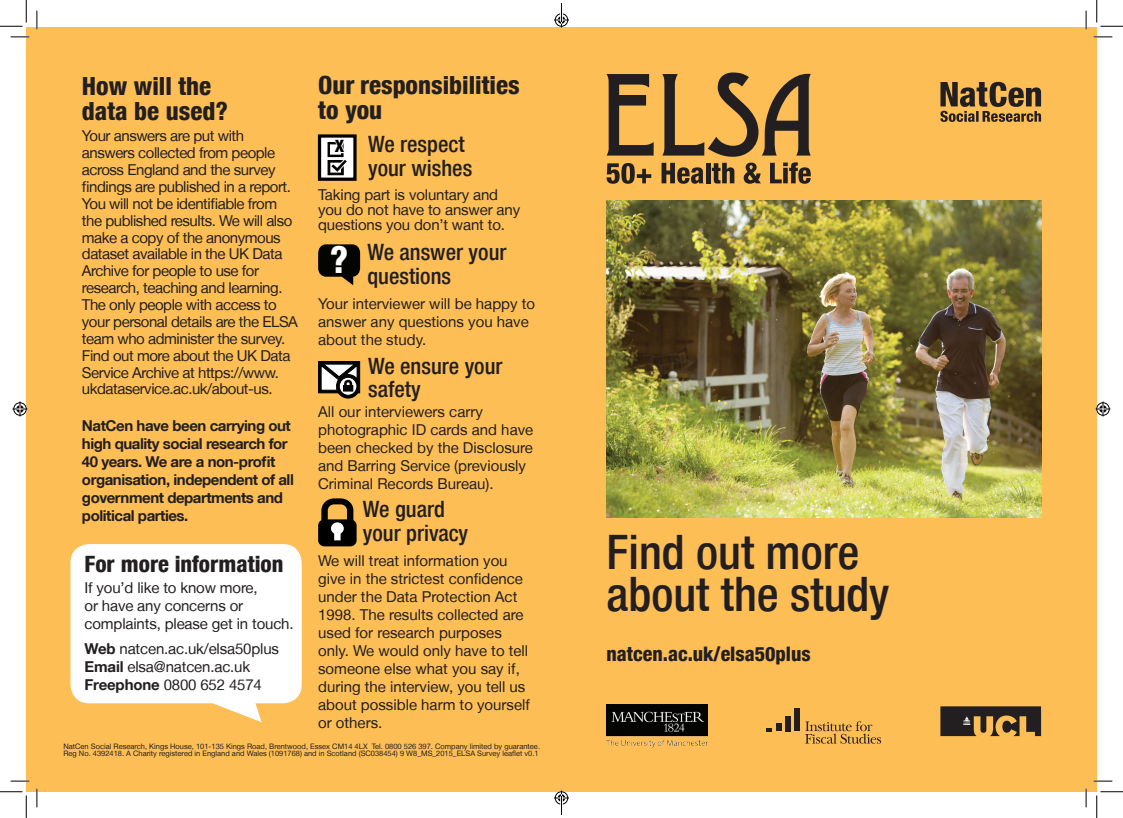
<style>
.page{position:relative;width:1123px;height:818px;background:#fff}
.page>*{position:absolute;margin:0;border:0;box-sizing:border-box;transform-origin:0 0}
.t1{font:500 condensed 47.5px/42.5px "Helvetica Neue LT";color:#231f20}
.t2{font:800 condensed 37.12px "Helvetica Neue LT";color:#fff}
.t3{font:800 condensed 25px/25px "Helvetica Neue LT";color:#231f20}
.t4{font:500 condensed 22.5px/23.8px "Helvetica Neue LT";color:#231f20}
.t5{font:800 condensed 22.5px "Helvetica Neue LT";color:#231f20}
.t6{font:800 condensed 20px "Helvetica Neue LT";color:#231f20}
.t7{font:800 condensed 17px "Helvetica Neue LT";color:#000}
.t8{font:15px/18px "Helvetica Neue LT";letter-spacing:-.01em;color:#231f20}
.t9{font:15px/16.9px "Helvetica Neue LT";letter-spacing:-.03em;color:#231f20}
.t10{font:700 15px/18px "Helvetica Neue LT";letter-spacing:-.03em;color:#231f20}
.t11{font:7.5px/7.5px "Helvetica Neue LT";color:#231f20}
.s1{font-weight:700}
</style>
<div class="page">
<div style="left:26px;top:27px;width:1070px;height:765px;background:#fdbe56"></div>
<img style="left:606px;top:705px;width:101px;height:42px">
<svg style="left:940px;top:706px;width:101px;height:30px"></svg>
<svg style="left:766px;top:728px;width:6px;height:3px"></svg>
<div style="left:775px;top:723px;width:6px;height:8px;background:#231f20"></div>
<div style="left:784px;top:716px;width:6px;height:15px;background:#231f20"></div>
<div style="left:793px;top:708px;width:6px;height:23px;background:#231f20"></div>
<svg style="left:805px;top:721px;width:76px;height:23px"></svg>
<div style="left:318px;top:134px;width:38px;height:47px;background:#fff;border:3px solid #000"></div>
<svg style="left:327px;top:160px;width:20px;height:15px"></svg>
<div style="left:327px;top:142px;width:16px;height:15px;border:2px solid #000"></div>
<svg style="left:333px;top:142px;width:11px;height:12px"></svg>
<svg style="left:318px;top:244px;width:42px;height:41px"></svg>
<svg style="left:318px;top:498px;width:38px;height:48px"></svg>
<svg style="left:318px;top:361px;width:42px;height:38px;background:#797267"></svg>
<svg style="left:606px;top:163px;width:45px;height:21px"></svg>
<svg style="left:606px;top:74px;width:47px;height:82px"></svg>
<svg style="left:661px;top:72px;width:150px;height:112px"></svg>
<svg style="left:940px;top:82px;width:101px;height:40px"></svg>
<img style="left:606px;top:201px;width:435px;height:317px">
<svg style="left:70px;top:544px;width:232px;height:178px;background:#fef8ed"></svg>
<svg style="left:11px;top:36px;width:18px;height:2px"></svg>
<svg style="left:1093px;top:36px;width:19px;height:2px"></svg>
<svg style="left:11px;top:780px;width:18px;height:2px"></svg>
<svg style="left:1093px;top:780px;width:19px;height:2px"></svg>
<svg style="left:36px;top:11px;width:2px;height:18px"></svg>
<svg style="left:36px;top:788px;width:2px;height:19px"></svg>
<svg style="left:1085px;top:11px;width:1px;height:18px"></svg>
<svg style="left:1085px;top:788px;width:1px;height:19px"></svg>
<svg style="left:0;top:0;width:27px;height:27px"></svg>
<svg style="left:0;top:791px;width:27px;height:27px"></svg>
<svg style="left:1096px;top:0;width:27px;height:27px"></svg>
<svg style="left:1096px;top:791px;width:27px;height:27px"></svg>
<svg style="left:13px;top:401px;width:15px;height:15px"></svg>
<svg style="left:1095px;top:401px;width:15px;height:15px"></svg>
<svg style="left:554px;top:3px;width:15px;height:25px"></svg>
<svg style="left:554px;top:790px;width:15px;height:25px"></svg>
<h3 class="t3" style="left:82px;top:74px;width:147px">How will the data be used?</h3>
<p class="t9" style="left:82px;top:127px;width:218px">Your answers are put with answers collected from people across England and the survey findings are published in a report.<br>You will not be identifiable from the published results. We will also make a copy of the anonymous dataset available in the UK Data<br>Archive for people to use for research, teaching and learning.<br>The only people with access to your personal details are the ELSA team who administer the survey.<br>Find out more about the UK Data<br>Service Archive at https://www. ukdataservice.ac.uk/about-us.</p>
<p class="t10" style="left:82px;top:416px;width:213px">NatCen have been carrying out high quality social research for<br>40 years. We are a non-profit organisation, independent of all government departments and political parties.</p>
<h3 class="t5" style="left:85px;top:550px;width:200px">For more information</h3>
<p class="t8" style="left:85px;top:578px;width:211px">If you’d like to know more,<br>or have any concerns or complaints, please get in touch.</p>
<p class="t8" style="left:85px;top:640px;width:196px"><span class="s1">Web</span> natcen.ac.uk/elsa50plus<br><span class="s1">Email</span> elsa@natcen.ac.uk<br><span class="s1">Freephone</span> 0800 652 4574</p>
<h3 class="t3" style="left:318px;top:73px;width:203px">Our responsibilities to you</h3>
<h3 class="t4" style="left:368px;top:132px;width:106px">We respect your wishes</h3>
<p class="t7" style="left:335px;top:136px;width:11px">X</p>
<p class="t8" style="left:318px;top:187px;width:203px;line-height:15px">Taking part is voluntary and you do not have to answer any questions you don’t want to.</p>
<h3 class="t4" style="left:367px;top:240px;width:141px">We answer your questions</h3>
<h2 class="t2" style="left:330px;top:237px;width:20px">?</h2>
<p class="t8" style="left:318px;top:294px;width:218px">Your interviewer will be happy to answer any questions you have about the study.</p>
<h3 class="t4" style="left:368px;top:353px;width:136px">We ensure your safety</h3>
<p class="t8" style="left:318px;top:402px;width:217px">All our interviewers carry photographic ID cards and have been checked by the Disclosure and Barring Service (previously<br>Criminal Records Bureau).</p>
<h3 class="t4" style="left:363px;top:497px;width:107px">We guard your privacy</h3>
<p class="t8" style="left:318px;top:551px;width:213px">We will treat information you give in the strictest confidence under the Data Protection Act<br>1998. The results collected are used for research purposes only. We would only have to tell someone else what you say if, during the interview, you tell us about possible harm to yourself or others.</p>
<p class="t11" style="left:63px;top:742px;width:478px">NatCen Social Research, Kings House, 101-135 Kings Road, Brentwood, Essex CM14 4LX Tel. 0800 526 397. Company limited by guarantee.<br>Reg No. 4392418. A Charity registered in England and Wales (1091768) and in Scotland (SC038454) 9 W8_MS_2015_ELSA Survey leaflet v0.1</p>
<h1 class="t1" style="left:606px;top:530px;width:284px">Find out more about the study</h1>
<h3 class="t6" style="left:606px;top:641px;width:206px">natcen.ac.uk/elsa50plus</h3>
</div>
